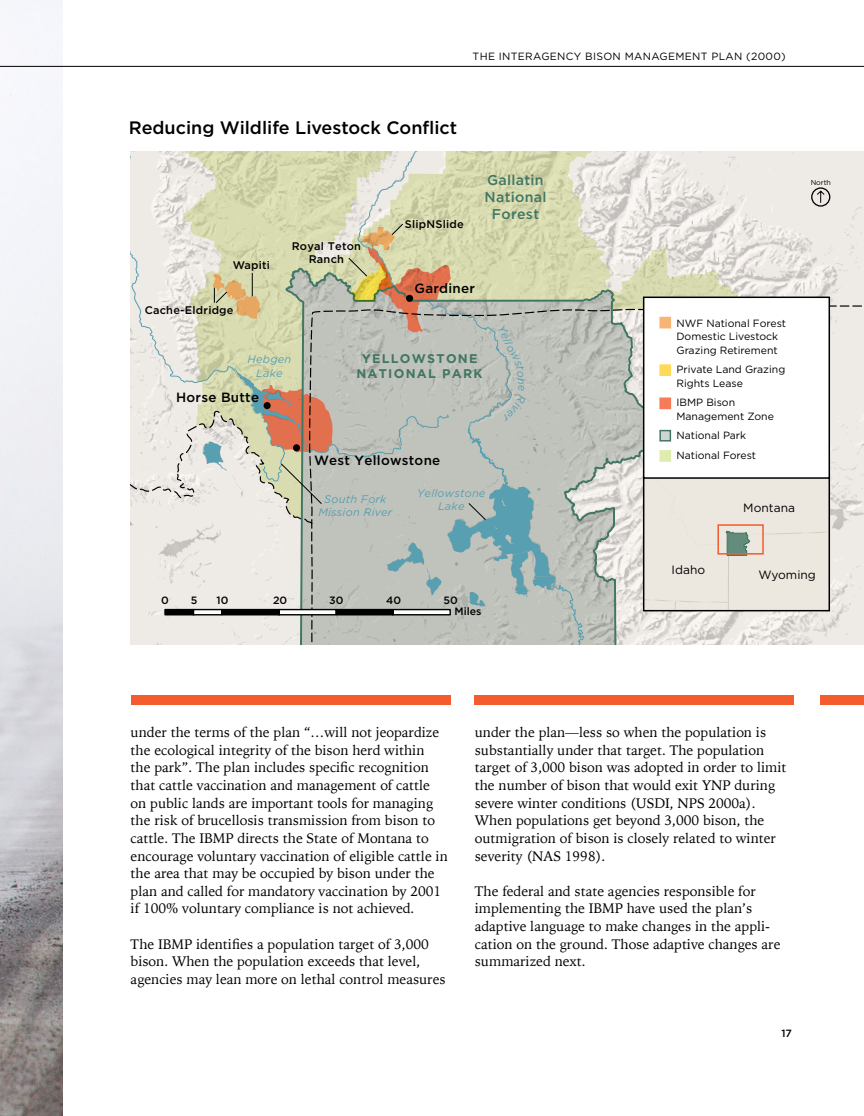
<style>
.page{position:relative;width:864px;height:1116px;background:#fff}
.page>*{position:absolute;margin:0;border:0;box-sizing:border-box;transform-origin:0 0}
.t1{font:500 18px "Gotham";color:#000}
.t2{font:500 14.1px/17px "Gotham";letter-spacing:.02em;color:#417664;text-align:center}
.t3{font:13.8px/17.5px "Iowan Old Style";color:#000}
.t4{font:500 13.35px "Gotham";letter-spacing:.02em;color:#000}
.t5{font:700 12.6px/15.1px "Gotham";letter-spacing:.1em;color:#417664;text-align:center}
.t6{font:12px "Gotham";color:#000}
.t7{font:italic 10.95px/13.2px "Gotham";letter-spacing:.02em;color:#589fb1;text-align:center}
.t8{font:500 10.95px/13.2px "Gotham";letter-spacing:.02em;color:#000;text-align:center}
.t9{font:500 10.65px/11.2px "Gotham";color:#000101}
.t10{font:10.5px/13.5px "Gotham";color:#000}
.t11{font:10.5px "Gotham";letter-spacing:.03em;color:#000}
.t12{font:500 10.5px "Gotham";color:#000}
.t13{font:7.05px "Gotham";color:#000}
</style>
<div class="page">
<img style="left:0;top:0;width:63px;height:1116px">
<hr style="left:0;top:66px;width:864px;height:1px;background:#000">
<img style="left:738px;top:152px;width:126px;height:142px">
<svg style="left:639px;top:152px;width:99px;height:142px;background:#e4e1d9"></svg>
<svg style="left:666px;top:294px;width:198px;height:350px;background:#e7e3df"></svg>
<svg style="left:634px;top:266px;width:32px;height:378px;background:#dbdacd"></svg>
<div style="left:646px;top:479px;width:181px;height:129px;background:#ece7df"></div>
<div style="left:643px;top:474px;width:187px;height:137px;border:2px solid #000"></div>
<div style="left:644px;top:297px;width:185px;height:181px;background:#fff"></div>
<div style="left:643px;top:297px;width:187px;height:182px;border:2px solid #000"></div>
<div style="left:811px;top:187px;width:19px;height:20px;border:1px solid #000;border-radius:50%"></div>
<svg style="left:816px;top:190px;width:9px;height:14px"></svg>
<div style="left:717px;top:524px;width:47px;height:31px;border:2px solid #f25c2e"></div>
<div style="left:131px;top:695px;width:320px;height:10px;background:#f25c2e"></div>
<div style="left:474px;top:695px;width:320px;height:10px;background:#f25c2e"></div>
<div style="left:820px;top:695px;width:44px;height:10px;background:#f25c2e"></div>
<div style="left:659px;top:430px;width:12px;height:12px;background:#ced5d1;border:2px solid #417664"></div>
<div style="left:659px;top:317px;width:12px;height:11px;background:#f8b472"></div>
<div style="left:659px;top:364px;width:12px;height:12px;background:#ffda56;border:2px solid #ffda56"></div>
<div style="left:659px;top:450px;width:12px;height:12px;background:#deecaf"></div>
<div style="left:659px;top:398px;width:12px;height:11px;background:#f57c58;border:2px solid #f57c58"></div>
<svg style="left:131px;top:152px;width:503px;height:492px;background:#cbccbc"></svg>
<p class="t11" style="left:473px;top:50px;width:315px">THE INTERAGENCY BISON MANAGEMENT PLAN (2000)</p>
<h1 class="t1" style="left:129px;top:118px;width:330px">Reducing Wildlife Livestock Conflict</h1>
<p class="t8" style="left:233px;top:258px;width:39px">Wapiti</p>
<p class="t8" style="left:145px;top:303px;width:90px">Cache-Eldridge</p>
<p class="t8" style="left:292px;top:239px;width:71px">Royal Teton<br>Ranch</p>
<p class="t8" style="left:405px;top:217px;width:60px">SlipNSlide</p>
<p class="t2" style="left:485px;top:171px;width:63px">Gallatin<br>National<br>Forest</p>
<p class="t4" style="left:415px;top:281px;width:62px">Gardiner</p>
<p class="t7" style="left:248px;top:353px;width:45px">Hebgen<br>Lake</p>
<p class="t4" style="left:176px;top:390px;width:85px">Horse Butte</p>
<p class="t5" style="left:356px;top:351px;width:128px">YELLOWSTONE<br>NATIONAL PARK</p>
<p class="t4" style="left:314px;top:453px;width:128px">West Yellowstone</p>
<p class="t7" style="left:318px;top:492px;width:76px">South Fork<br>Mission River</p>
<p class="t7" style="left:417px;top:487px;width:70px">Yellowstone<br>Lake</p>
<p class="t13" style="left:811px;top:178px;width:22px">North</p>
<p class="t10" style="left:676px;top:316px;width:111px">NWF National Forest<br>Domestic Livestock<br>Grazing Retirement</p>
<p class="t10" style="left:676px;top:363px;width:110px">Private Land Grazing<br>Rights Lease</p>
<p class="t10" style="left:676px;top:396px;width:99px">IBMP Bison<br>Management Zone</p>
<p class="t10" style="left:676px;top:426px;width:81px;line-height:19.5px">National Park<br>National Forest</p>
<p class="t6" style="left:743px;top:501px;width:53px">Montana</p>
<p class="t9" style="left:161px;top:594px;width:9px">0</p>
<p class="t9" style="left:191px;top:594px;width:8px">5</p>
<p class="t9" style="left:217px;top:594px;width:13px">10</p>
<p class="t9" style="left:273px;top:594px;width:16px">20</p>
<p class="t9" style="left:329px;top:594px;width:16px">30</p>
<p class="t9" style="left:386px;top:594px;width:16px">40</p>
<p class="t9" style="left:455px;top:594px;width:29px;text-indent:-11px">50<br>Miles</p>
<p class="t6" style="left:672px;top:563px;width:35px">Idaho</p>
<p class="t6" style="left:759px;top:568px;width:59px">Wyoming</p>
<p class="t3" style="left:131px;top:723px;width:319px">under the terms of the plan “…will not jeopardize the ecological integrity of the bison herd within the park”. The plan includes specific recognition that cattle vaccination and management of cattle on public lands are important tools for managing the risk of brucellosis transmission from bison to cattle. The IBMP directs the State of Montana to encourage voluntary vaccination of eligible cattle in the area that may be occupied by bison under the plan and called for mandatory vaccination by 2001 if 100% voluntary compliance is not achieved.</p>
<p class="t3" style="left:131px;top:934px;width:316px">The IBMP identifies a population target of 3,000 bison. When the population exceeds that level, agencies may lean more on lethal control measures</p>
<p class="t3" style="left:475px;top:723px;width:313px">under the plan—less so when the population is substantially under that target. The population target of 3,000 bison was adopted in order to limit the number of bison that would exit YNP during severe winter conditions (USDI, NPS 2000a).<br>When populations get beyond 3,000 bison, the outmigration of bison is closely related to winter severity (NAS 1998).</p>
<p class="t3" style="left:475px;top:882px;width:307px">The federal and state agencies responsible for implementing the IBMP have used the plan’s adaptive language to make changes in the appli&shy;cation on the ground. Those adaptive changes are summarized next.</p>
<p class="t12" style="left:781px;top:1027px;width:12px">17</p>
</div>
